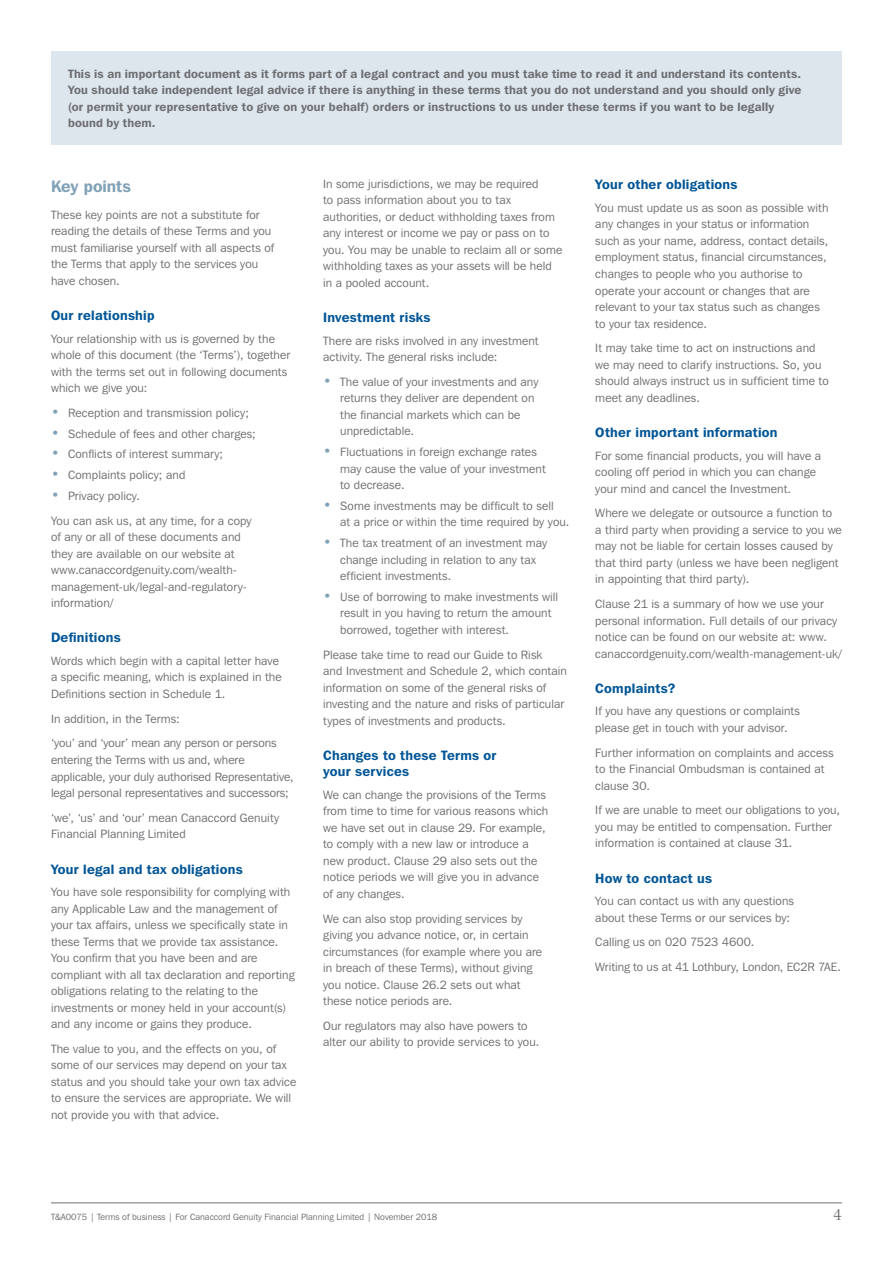
<style>
.page{position:relative;width:893px;height:1263px;background:#fff}
.page>*{position:absolute;margin:0;border:0;box-sizing:border-box;transform-origin:0 0}
.t1{font:600 16.5px "Franklin Gothic IT Cby BT";color:#80a1b6}
.t2{font:300 15px "Centennial";color:#6d6e71}
.t3{font:600 13.5px/16.5px "Franklin Gothic IT Cby BT";letter-spacing:.02em;color:#005596}
.t4{font:12px/16.5px "Franklin Gothic IT Cby BT";letter-spacing:.01em;color:#6d6e71}
.t5{font:600 12px/16.5px "Franklin Gothic IT Cby BT";letter-spacing:.015em;color:#6d6e71}
.t6{font:9px "Franklin Gothic IT Cby BT";color:#6d6e71}
.s1{font-weight:800;font-size:14.4px;color:#80a1b6}
</style>
<div class="page">
<hr style="left:51px;top:1202px;width:791px;height:1px;background:#6d6e71">
<div style="left:51px;top:51px;width:791px;height:93px;background:#dde6ed"></div>
<p class="t5" style="left:68px;top:65px;width:735px">This is an important document as it forms part of a legal contract and you must take time to read it and understand its contents.<br>You should take independent legal advice if there is anything in these terms that you do not understand and you should only give (or permit your representative to give on your behalf) orders or instructions to us under these terms if you want to be legally bound by them.</p>
<h1 class="t1" style="left:51px;top:176px;width:82px">Key points</h1>
<p class="t4" style="left:51px;top:206px;width:225px">These key points are not a substitute for reading the details of these Terms and you must familiarise yourself with all aspects of the Terms that apply to the services you have chosen.</p>
<p class="t3" style="left:51px;top:307px;width:105px">Our relationship</p>
<p class="t4" style="left:51px;top:330px;width:241px">Your relationship with us is governed by the whole of this document (the ‘Terms’), together with the terms set out in following documents which we give you:</p>
<p class="t4" style="left:51px;top:404px;width:199px"><span class="s1">•</span> Reception and transmission policy;</p>
<p class="t4" style="left:51px;top:425px;width:206px"><span class="s1">•</span> Schedule of fees and other charges;</p>
<p class="t4" style="left:51px;top:446px;width:174px"><span class="s1">•</span> Conflicts of interest summary;</p>
<p class="t4" style="left:51px;top:467px;width:136px"><span class="s1">•</span> Complaints policy; and</p>
<p class="t4" style="left:51px;top:483px;width:202px;line-height:24.8px"><span class="s1">•</span> Privacy policy.<br>You can ask us, at any time, for a copy</p>
<p class="t4" style="left:51px;top:529px;width:197px">of any or all of these documents and they are available on our website at www.canaccordgenuity.com/wealth&shy;management-uk/legal-and-regulatory&shy;information/</p>
<p class="t3" style="left:51px;top:629px;width:71px">Definitions</p>
<p class="t4" style="left:51px;top:652px;width:232px">Words which begin with a capital letter have a specific meaning, which is explained in the<br>Definitions section in Schedule 1.</p>
<p class="t4" style="left:51px;top:706px;width:227px;line-height:24.8px">In addition, in the Terms:<br>‘you’ and ‘your’ mean any person or persons</p>
<p class="t4" style="left:51px;top:751px;width:244px">entering the Terms with us and, where applicable, your duly authorised Representative, legal personal representatives and successors;</p>
<p class="t4" style="left:51px;top:809px;width:230px">‘we’, ‘us’ and ‘our’ mean Canaccord Genuity<br>Financial Planning Limited</p>
<p class="t3" style="left:51px;top:860px;width:193px">Your legal and tax obligations</p>
<p class="t4" style="left:51px;top:883px;width:245px">You have sole responsibility for complying with any Applicable Law and the management of your tax affairs, unless we specifically state in these Terms that we provide tax assistance.<br>You confirm that you have been and are compliant with all tax declaration and reporting obligations relating to the relating to the investments or money held in your account(s) and any income or gains they produce.</p>
<p class="t4" style="left:51px;top:1040px;width:247px">The value to you, and the effects on you, of some of our services may depend on your tax status and you should take your own tax advice to ensure the services are appropriate. We will not provide you with that advice.</p>
<p class="t4" style="left:323px;top:175px;width:241px">In some jurisdictions, we may be required<br>to pass information about you to tax authorities, or deduct withholding taxes from any interest or income we pay or pass on to you. You may be unable to reclaim all or some withholding taxes as your assets will be held in a pooled account.</p>
<p class="t3" style="left:323px;top:309px;width:109px">Investment risks</p>
<p class="t4" style="left:323px;top:332px;width:217px">There are risks involved in any investment activity. The general risks include:</p>
<p class="t4" style="left:340px;top:373px;width:200px;text-indent:-17px"><span class="s1">•</span> The value of your investments and any returns they deliver are dependent on the financial markets which can be unpredictable.</p>
<p class="t4" style="left:340px;top:443px;width:207px;text-indent:-17px"><span class="s1">•</span> Fluctuations in foreign exchange rates may cause the value of your investment to decrease.</p>
<p class="t4" style="left:340px;top:497px;width:231px;text-indent:-17px"><span class="s1">•</span> Some investments may be difficult to sell<br>at a price or within the time required by you.</p>
<p class="t4" style="left:340px;top:534px;width:209px;text-indent:-17px"><span class="s1">•</span> The tax treatment of an investment may change including in relation to any tax efficient investments.</p>
<p class="t4" style="left:340px;top:588px;width:219px;text-indent:-17px"><span class="s1">•</span> Use of borrowing to make investments will result in you having to return the amount borrowed, together with interest.</p>
<p class="t4" style="left:323px;top:646px;width:245px">Please take time to read our Guide to Risk<br>and Investment and Schedule 2, which contain information on some of the general risks of investing and the nature and risks of particular types of investments and products.</p>
<p class="t3" style="left:323px;top:746px;width:175px">Changes to these Terms or your services</p>
<p class="t4" style="left:323px;top:786px;width:227px">We can change the provisions of the Terms from time to time for various reasons which we have set out in clause 29. For example, to comply with a new law or introduce a new product. Clause 29 also sets out the notice periods we will give you in advance of any changes.</p>
<p class="t4" style="left:323px;top:910px;width:220px">We can also stop providing services by giving you advance notice, or, in certain circumstances (for example where you are in breach of these Terms), without giving you notice. Clause 26.2 sets out what these notice periods are.</p>
<p class="t4" style="left:323px;top:1017px;width:218px">Our regulators may also have powers to alter our ability to provide services to you.</p>
<p class="t3" style="left:595px;top:176px;width:144px">Your other obligations</p>
<p class="t4" style="left:595px;top:199px;width:235px">You must update us as soon as possible with any changes in your status or information such as your name, address, contact details, employment status, financial circumstances, changes to people who you authorise to operate your account or changes that are relevant to your tax status such as changes to your tax residence.</p>
<p class="t4" style="left:595px;top:340px;width:235px">It may take time to act on instructions and we may need to clarify instructions. So, you should always instruct us in sufficient time to meet any deadlines.</p>
<p class="t3" style="left:595px;top:424px;width:184px">Other important information</p>
<p class="t4" style="left:595px;top:447px;width:227px">For some financial products, you will have a cooling off period in which you can change your mind and cancel the Investment.</p>
<p class="t4" style="left:595px;top:505px;width:248px">Where we delegate or outsource a function to<br>a third party when providing a service to you we may not be liable for certain losses caused by that third party (unless we have been negligent in appointing that third party).</p>
<p class="t4" style="left:595px;top:595px;width:248px">Clause 21 is a summary of how we use your personal information. Full details of our privacy notice can be found on our website at: www. canaccordgenuity.com/wealth-management-uk/</p>
<p class="t3" style="left:595px;top:679px;width:82px">Complaints?</p>
<p class="t4" style="left:595px;top:703px;width:206px">If you have any questions or complaints please get in touch with your advisor.</p>
<p class="t4" style="left:595px;top:744px;width:240px">Further information on complaints and access to the Financial Ombudsman is contained at clause 30.</p>
<p class="t4" style="left:595px;top:802px;width:246px">If we are unable to meet our obligations to you, you may be entitled to compensation. Further information is contained at clause 31.</p>
<p class="t3" style="left:595px;top:869px;width:118px">How to contact us</p>
<p class="t4" style="left:595px;top:892px;width:200px">You can contact us with any questions about these Terms or our services by:</p>
<p class="t4" style="left:595px;top:929px;width:247px;line-height:24.8px">Calling us on 020 7523 4600.<br>Writing to us at 41 Lothbury, London, EC2R 7AE.</p>
<p class="t6" style="left:51px;top:1211px;width:388px">T&amp;A0075 | Terms of business | For Canaccord Genuity Financial Planning Limited | November 2018</p>
<p class="t2" style="left:833px;top:1206px;width:10px">4</p>
</div>
